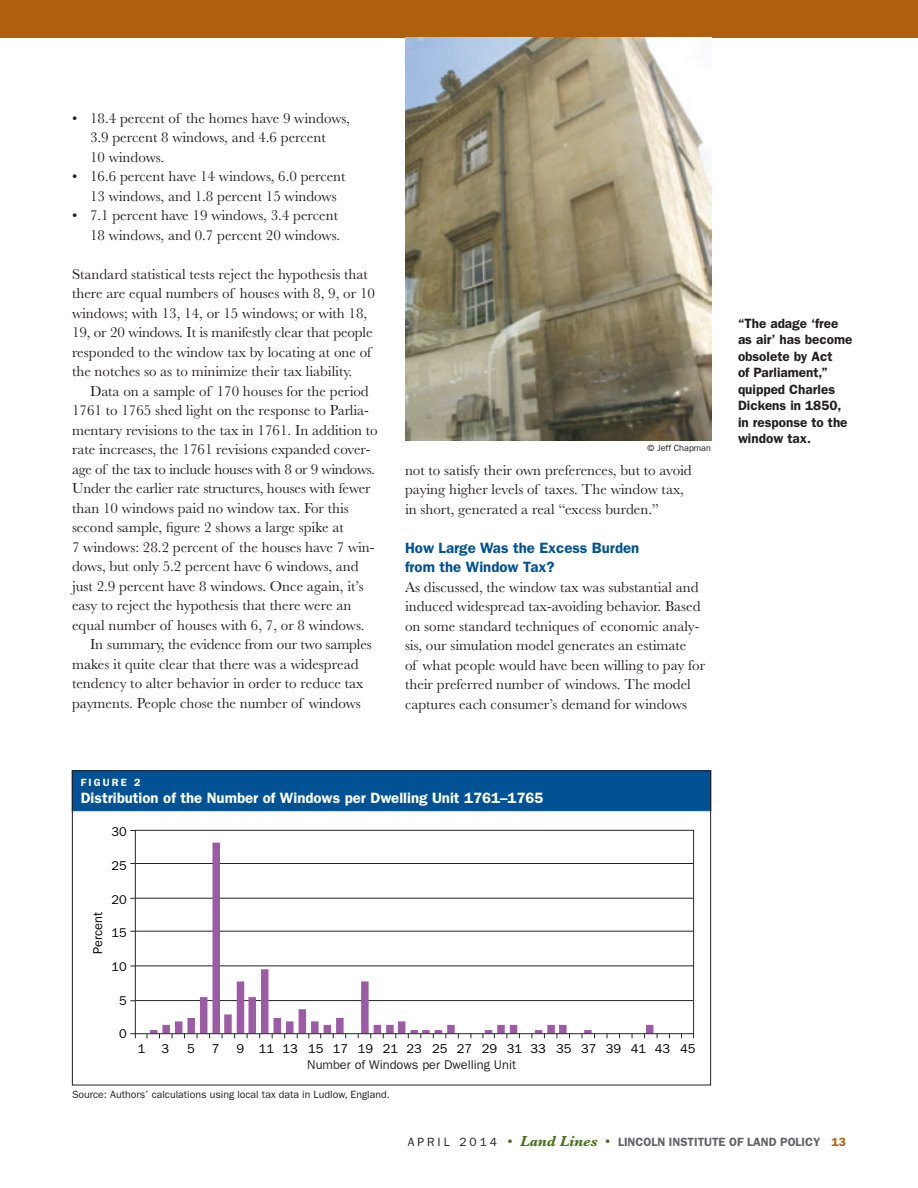
<style>
.page{position:relative;width:918px;height:1188px;background:#fff}
.page>*{position:absolute;margin:0;border:0;box-sizing:border-box;transform-origin:0 0}
.t1{font:15px/19.5px "Baskerville MT Std";color:#231f20}
.t2{font:600 15px "ITC Franklin Gothic Std";color:#fff}
.t3{font:600 15px/19.5px "ITC Franklin Gothic Std";color:#005294}
.t4{font:15px "Baskerville MT Std";letter-spacing:-.02em;color:#231f20}
.t5{font:600 13.5px/16.5px "ITC Franklin Gothic Std";color:#231f20}
.t6{font:12.9px "ITC Franklin Gothic Std";color:#000101}
.t7{font:12.75px "ITC Franklin Gothic Std";color:#212727}
.t8{font:12.75px "ITC Franklin Gothic Std";color:#000101}
.t9{font:600 12px "ITC Franklin Gothic Std";color:#636366}
.t10{font:10.5px "ITC Franklin Gothic Std";color:#231f20}
.t11{font:600 10.5px "ITC Franklin Gothic Std";letter-spacing:.2em;color:#fff}
.t12{font:9px "ITC Franklin Gothic Std";color:#231f20}
.s1{font-weight:400;color:#231f20}
.s2{font-family:"Baskerville MT Std";font-weight:400;font-size:15px;color:#4b711c}
.s3{font-family:"Baskerville MT Std";font-weight:700;font-style:italic;font-size:15px;color:#4b711c}
.s4{color:#b05f0f}
</style>
<div class="page">
<div style="left:0;top:0;width:918px;height:38px;background:#b05f0f"></div>
<div style="left:72px;top:770px;width:639px;height:41px;background:#005294;border:1px solid #005294"></div>
<hr style="left:136px;top:1000px;width:557px;height:1px;background:#212727">
<hr style="left:136px;top:965px;width:557px;height:1px;background:#212727">
<hr style="left:136px;top:931px;width:557px;height:1px;background:#212727">
<hr style="left:136px;top:898px;width:557px;height:1px;background:#212727">
<hr style="left:136px;top:863px;width:557px;height:1px;background:#212727">
<svg style="left:150px;top:843px;width:503px;height:189px"></svg>
<svg style="left:130px;top:1033px;width:6px;height:5px"></svg>
<div style="left:135px;top:830px;width:559px;height:204px;border:1px solid #212727"></div>
<img style="left:405px;top:38px;width:306px;height:403px">
<p class="t1" style="left:90px;top:108px;width:261px;text-indent:-18px">• 18.4 percent of the homes have 9 windows,<br>3.9 percent 8 windows, and 4.6 percent<br>10 windows.</p>
<p class="t1" style="left:90px;top:167px;width:257px;text-indent:-18px">• 16.6 percent have 14 windows, 6.0 percent<br>13 windows, and 1.8 percent 15 windows</p>
<p class="t1" style="left:72px;top:206px;width:270px;text-align:right">• 7.1 percent have 19 windows, 3.4 percent<br>18 windows, and 0.7 percent 20 windows.</p>
<p class="t1" style="left:72px;top:264px;width:305px">Standard statistical tests reject the hypothesis that there are equal numbers of houses with 8, 9, or 10 windows; with 13, 14, or 15 windows; or with 18, 19, or 20 windows. It is manifestly clear that people responded to the window tax by locating at one of the notches so as to minimize their tax liability.</p>
<p class="t1" style="left:90px;top:381px;width:280px">Data on a sample of 170 houses for the period</p>
<p class="t1" style="left:72px;top:401px;width:299px">1761 to 1765 shed light on the response to Parlia-</p>
<p class="t1" style="left:72px;top:420px;width:307px">mentary revisions to the tax in 1761. In addition to</p>
<p class="t1" style="left:72px;top:440px;width:300px">rate increases, the 1761 revisions expanded cover-</p>
<p class="t4" style="left:72px;top:460px;width:305px">age of the tax to include houses with 8 or 9 windows.</p>
<p class="t1" style="left:72px;top:479px;width:300px">Under the earlier rate structures, houses with fewer</p>
<p class="t1" style="left:72px;top:498px;width:278px">than 10 windows paid no window tax. For this</p>
<p class="t1" style="left:72px;top:518px;width:273px">second sample, figure 2 shows a large spike at</p>
<p class="t1" style="left:72px;top:537px;width:304px">7 windows: 28.2 percent of the houses have 7 win-</p>
<p class="t1" style="left:72px;top:557px;width:288px">dows, but only 5.2 percent have 6 windows, and</p>
<p class="t1" style="left:72px;top:576px;width:293px">just 2.9 percent have 8 windows. Once again, it’s</p>
<p class="t1" style="left:72px;top:596px;width:281px">easy to reject the hypothesis that there were an</p>
<p class="t1" style="left:72px;top:615px;width:294px">equal number of houses with 6, 7, or 8 windows.</p>
<p class="t1" style="left:90px;top:635px;width:283px">In summary, the evidence from our two samples</p>
<p class="t1" style="left:72px;top:654px;width:288px">makes it quite clear that there was a widespread</p>
<p class="t1" style="left:72px;top:674px;width:293px">tendency to alter behavior in order to reduce tax</p>
<p class="t1" style="left:72px;top:693px;width:290px">payments. People chose the number of windows</p>
<p class="t12" style="left:648px;top:443px;width:65px">© Jeff Chapman</p>
<p class="t1" style="left:405px;top:460px;width:288px">not to satisfy their own preferences, but to avoid paying higher levels of taxes. The window tax, in short, generated a real “excess burden.”</p>
<p class="t3" style="left:405px;top:538px;width:236px">How Large Was the Excess Burden from the Window Tax?</p>
<p class="t1" style="left:405px;top:577px;width:302px">As discussed, the window tax was substantial and induced widespread tax-avoiding behavior. Based on some standard techniques of economic analy&shy;sis, our simulation model generates an estimate<br>of what people would have been willing to pay for their preferred number of windows. The model captures each consumer’s demand for windows</p>
<p class="t11" style="left:81px;top:776px;width:61px">FIGURE 2</p>
<p class="t2" style="left:81px;top:789px;width:464px">Distribution of the Number of Windows per Dwelling Unit 1761–1765</p>
<p class="t8" style="left:112px;top:825px;width:17px">30</p>
<p class="t8" style="left:112px;top:858px;width:17px">25</p>
<p class="t8" style="left:91px;top:954px;width:44px;rotate:-90deg">Percent</p>
<p class="t8" style="left:112px;top:892px;width:17px">20</p>
<p class="t8" style="left:112px;top:926px;width:17px">15</p>
<p class="t8" style="left:112px;top:959px;width:17px">10</p>
<p class="t8" style="left:119px;top:993px;width:9px">5</p>
<p class="t8" style="left:119px;top:1027px;width:9px">0</p>
<p class="t6" style="left:138px;top:1042px;width:33px">1 3</p>
<p class="t6" style="left:187px;top:1042px;width:9px">5</p>
<p class="t6" style="left:212px;top:1042px;width:9px">7</p>
<p class="t6" style="left:237px;top:1042px;width:461px">9 11 13 15 17 19 21 23 25 27 29 31 33 35 37 39 41 43 45</p>
<p class="t7" style="left:307px;top:1057px;width:210px">Number of Windows per Dwelling Unit</p>
<p class="t10" style="left:72px;top:1088px;width:319px">Source: Authors’ calculations using local tax data in Ludlow, England.</p>
<p class="t5" style="left:738px;top:315px;width:116px">“The adage ‘free as air’ has become obsolete by Act<br>of Parliament,” quipped Charles<br>Dickens in 1850, in response to the window tax.</p>
<p class="t9" style="left:408px;top:1135px;width:440px"><span class="s1">A P R I L 2 0 1 4</span> <span class="s2">•</span> <span class="s3">Land Lines</span> <span class="s2">•</span> LINCOLN INSTITUTE OF LAND POLICY <span class="s4">13</span></p>
</div>
